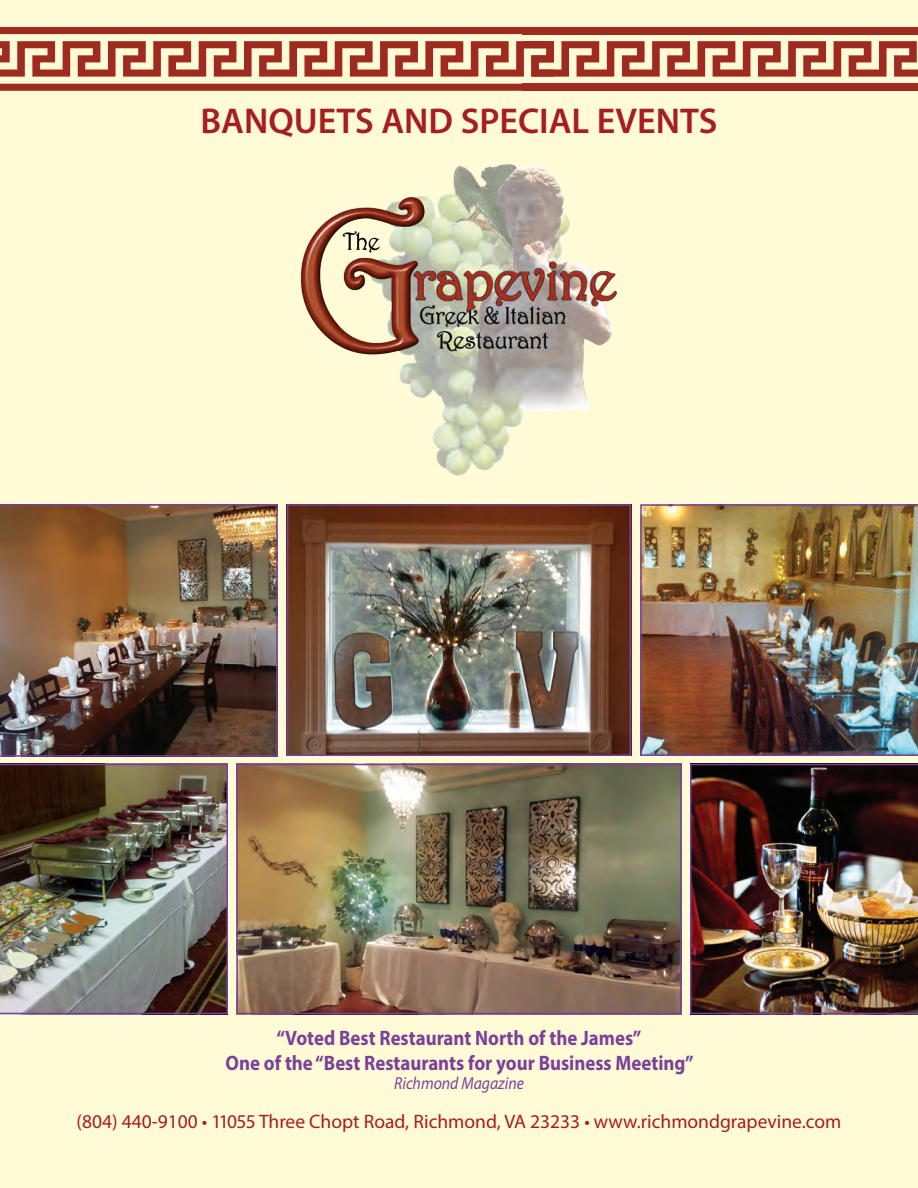
<style>
.page{position:relative;width:918px;height:1188px;background:#fffbd6}
.page>*{position:absolute;margin:0;border:0;box-sizing:border-box;transform-origin:0 0}
.t1{font:600 36px "Myriad Pro";color:#a61d22}
.t2{font:700 21px/24.5px "Myriad Pro";color:#7b4199;text-align:center;scale:.9 1}
.t3{font:19.5px "Myriad Pro";color:#a61d22}
.t4{font:italic 17.4px "Myriad Pro";color:#7b4199;scale:.9 1}
</style>
<div class="page">
<img style="left:640px;top:504px;width:278px;height:252px">
<img style="left:0;top:504px;width:278px;height:253px">
<img style="left:239px;top:767px;width:440px;height:244px">
<div style="left:236px;top:764px;width:446px;height:250px;border:2px solid #7c4099"></div>
<img style="left:290px;top:507px;width:338px;height:246px">
<div style="left:287px;top:504px;width:344px;height:252px;border:2px solid #7c4099"></div>
<img style="left:300px;top:164px;width:317px;height:312px">
<div style="left:0;top:27px;width:523px;height:7px;background:#9e2a20"></div>
<svg style="left:0;top:84px;width:523px;height:7px;background:#a03025"></svg>
<div style="left:523px;top:27px;width:395px;height:7px;background:#9e2a20"></div>
<div style="left:523px;top:84px;width:395px;height:7px;background:#9e2a20"></div>
<svg style="left:0;top:41px;width:918px;height:36px"></svg>
<img style="left:0;top:764px;width:228px;height:250px">
<img style="left:690px;top:764px;width:228px;height:250px">
<h1 class="t1" style="left:201px;top:98px;width:518px">BANQUETS AND SPECIAL EVENTS</h1>
<p class="t2" style="left:225px;top:1025px;width:522px">“Voted Best Restaurant North of the James”<br>One of the “Best Restaurants for your Business Meeting”</p>
<p class="t4" style="left:394px;top:1073px;width:146px">Richmond Magazine</p>
<p class="t3" style="left:77px;top:1110px;width:766px">(804) 440-9100 • 11055 Three Chopt Road, Richmond, VA 23233 • www.richmondgrapevine.com</p>
</div>
